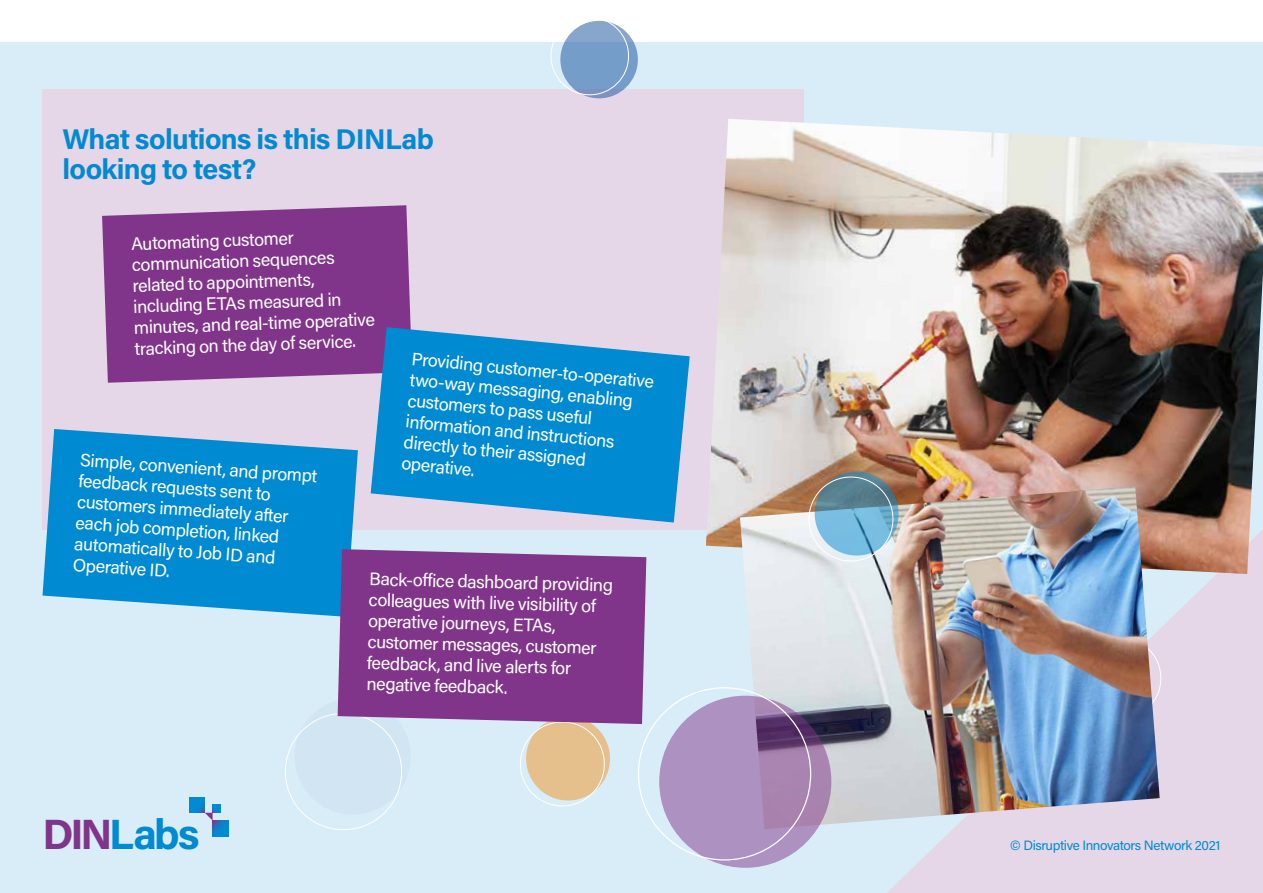
<style>
.page{position:relative;width:1263px;height:893px;background:#fff}
.page>*{position:absolute;margin:0;border:0;box-sizing:border-box;transform-origin:0 0}
.t1{font:700 42.3px "Acumin Pro";letter-spacing:-.07em;color:#008ad1}
.t2{font:700 28.5px/30px "Acumin Pro";letter-spacing:-.02em;color:#008ad1}
.t3{font:18px/21px "Acumin Pro";color:#fff}
.t4{font:13.5px "Acumin Pro";letter-spacing:-.03em;color:#008ad1}
.s1{color:#81358a}
</style>
<div class="page">
<div style="left:0;top:43px;width:1263px;height:850px;background:#d9edf8"></div>
<svg style="left:887px;top:574px;width:376px;height:319px;background:#e5d8e9"></svg>
<svg style="left:189px;top:797px;width:16px;height:16px"></svg>
<svg style="left:205px;top:805px;width:15px;height:15px"></svg>
<svg style="left:213px;top:820px;width:15px;height:16px"></svg>
<div style="left:526px;top:716px;width:84px;height:84px;background:#e5c08d;border-radius:50%"></div>
<div style="left:43px;top:89px;width:761px;height:441px;background:#e6d7e8"></div>
<svg style="left:560px;top:21px;width:78px;height:77px;background:#7ca0ca"></svg>
<div style="left:551px;top:17px;width:78px;height:78px;border:1px solid #fff;border-radius:50%"></div>
<img style="left:706px;top:119px;width:557px;height:455px">
<svg style="left:285px;top:702px;width:117px;height:128px"></svg>
<svg style="left:102px;top:205px;width:309px;height:178px;background:#884090"></svg>
<svg style="left:371px;top:327px;width:319px;height:195px;fill:#008ad1"></svg>
<svg style="left:43px;top:429px;width:315px;height:188px;background:#1d95d5"></svg>
<div style="left:338px;top:549px;width:308px;height:175px;background:#81358a"></div>
<img style="left:740px;top:486px;width:420px;height:343px">
<svg style="left:659px;top:696px;width:172px;height:172px;background:#a688b6"></svg>
<svg style="left:815px;top:472px;width:84px;height:84px;background:#6ba3bd"></svg>
<h2 class="t2" style="left:63px;top:122px;width:373px">What solutions is this DINLab looking to test?</h2>
<p class="t3" style="left:131px;top:232px;width:242px;rotate:-2deg">Automating customer communication sequences related to appointments, including ETAs measured in minutes, and real-time operative tracking on the day of service.</p>
<p class="t3" style="left:412px;top:348px;width:245px;rotate:5deg">Providing customer-to-operative two-way messaging, enabling customers to pass useful information and instructions directly to their assigned</p>
<p class="t3" style="left:81px;top:448px;width:239px;rotate:4deg">Simple, convenient, and prompt</p>
<p class="t3" style="left:403px;top:452px;width:75px;rotate:5deg">operative.</p>
<p class="t3" style="left:79px;top:469px;width:213px;rotate:4deg">feedback requests sent to customers immediately after each job completion, linked automatically to Job ID and<br>Operative ID.</p>
<p class="t3" style="left:368px;top:568px;width:246px;rotate:1deg">Back-off ice dashboard providing colleagues with live visibility of operative journeys, ETAs, customer messages, customer feedback, and live alerts for negative feedback.</p>
<h1 class="t1" style="left:43px;top:804px;width:159px"><span class="s1">DIN</span>Labs</h1>
<p class="t4" style="left:1010px;top:836px;width:212px">© Disruptive Innovators Network 2021</p>
</div>
